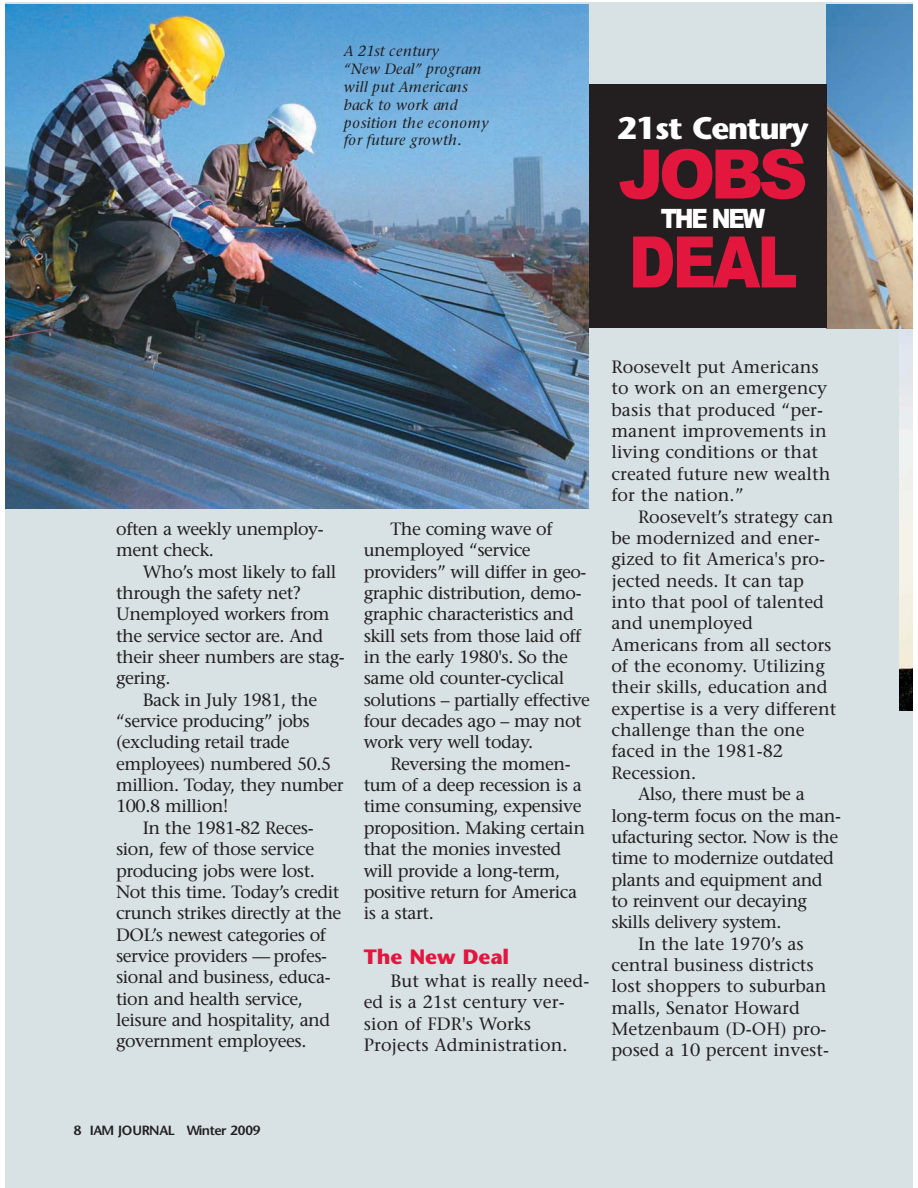
<style>
.page{position:relative;width:918px;height:1188px;background:#fff}
.page>*{position:absolute;margin:0;border:0;box-sizing:border-box;transform-origin:0 0}
.t1{font:900 71.25px "Arial";color:#e3173e;scale:.85 1}
.t2{font:900 68.25px "Arial";color:#e3173e}
.t3{font:700 31.2px "Stone Sans";letter-spacing:-.05em;color:#fff}
.t4{font:900 26.7px "Arial";letter-spacing:-.1em;color:#fff;scale:.85 1}
.t5{font:700 20.7px "Stone Sans";color:#e3173e}
.t6{font:17.85px/21.3px "Stone Serif";letter-spacing:-.025em;color:#231f20}
.t7{font:17.85px "Stone Serif";color:#231f20}
.t8{font:17.85px/21.3px "Stone Serif";letter-spacing:.005em;color:#231f20}
.t9{font:italic 14.85px/17.9px "Stone Serif";letter-spacing:.03em;color:#231f20}
.t10{font:600 13.35px "Stone Sans";letter-spacing:-.035em;color:#231f20}
</style>
<div class="page">
<div style="left:5px;top:2px;width:908px;height:1186px;background:#d8e2e5"></div>
<img style="left:5px;top:5px;width:584px;height:503px">
<img style="left:899px;top:351px;width:14px;height:360px">
<img style="left:826px;top:5px;width:87px;height:324px">
<div style="left:589px;top:85px;width:237px;height:243px;background:#231f20"></div>
<p class="t9" style="left:344px;top:44px;width:146px">A 21st century<br>“New Deal” program will put Americans back to work and position the economy for future growth.</p>
<h3 class="t3" style="left:617px;top:116px;width:193px">21st Century</h3>
<h2 class="t2" style="left:618px;top:135px;width:191px">JOBS</h2>
<h3 class="t4" style="left:661px;top:203px;width:124px">THE NEW</h3>
<h1 class="t1" style="left:628px;top:221px;width:200px">DEAL</h1>
<p class="t6" style="left:116px;top:520px;width:209px">often a weekly unemploy&shy;ment check.</p>
<p class="t6" style="left:143px;top:563px;width:195px">Who’s most likely to fall</p>
<p class="t6" style="left:116px;top:584px;width:187px">through the safety net?</p>
<p class="t6" style="left:116px;top:605px;width:215px">Unemployed workers from</p>
<p class="t6" style="left:116px;top:627px;width:209px">the service sector are. And</p>
<p class="t6" style="left:116px;top:648px;width:230px">their sheer numbers are stag-</p>
<p class="t6" style="left:116px;top:669px;width:56px">gering.</p>
<p class="t6" style="left:143px;top:691px;width:176px">Back in July 1981, the</p>
<p class="t6" style="left:116px;top:712px;width:195px">“service producing” jobs</p>
<p class="t6" style="left:116px;top:733px;width:175px">(excluding retail trade</p>
<p class="t6" style="left:116px;top:755px;width:217px">employees) numbered 50.5</p>
<p class="t6" style="left:116px;top:776px;width:229px">million. Today, they number</p>
<p class="t6" style="left:116px;top:798px;width:114px">100.8 million!</p>
<p class="t6" style="left:143px;top:819px;width:172px">In the 1981-82 Reces-</p>
<p class="t6" style="left:116px;top:840px;width:200px">sion, few of those service</p>
<p class="t6" style="left:116px;top:862px;width:200px">producing jobs were lost.</p>
<p class="t6" style="left:116px;top:883px;width:225px">Not this time. Today’s credit</p>
<p class="t6" style="left:116px;top:904px;width:227px">crunch strikes directly at the</p>
<p class="t6" style="left:116px;top:926px;width:212px">DOL’s newest categories of</p>
<p class="t6" style="left:116px;top:947px;width:213px">service providers — profes-</p>
<p class="t6" style="left:116px;top:968px;width:216px">sional and business, educa-</p>
<p class="t6" style="left:116px;top:990px;width:188px">tion and health service,</p>
<p class="t6" style="left:116px;top:1011px;width:216px">leisure and hospitality, and</p>
<p class="t6" style="left:116px;top:1032px;width:192px">government employees.</p>
<p class="t6" style="left:364px;top:520px;width:228px;text-indent:27px">The coming wave of unemployed “service providers” will differ in geo&shy;graphic distribution, demo&shy;graphic characteristics and skill sets from those laid off in the early 1980's. So the same old counter-cyclical solutions – partially effective four decades ago – may not work very well today.</p>
<p class="t6" style="left:364px;top:755px;width:223px;text-indent:27px">Reversing the momen&shy;tum of a deep recession is a time consuming, expensive proposition. Making certain that the monies invested will provide a long-term, positive return for America is a start.</p>
<p class="t5" style="left:364px;top:949px;width:147px">The New Deal</p>
<p class="t8" style="left:364px;top:972px;width:227px;text-indent:27px">But what is really need&shy;ed is a 21st century ver&shy;sion of FDR's Works<br>Projects Administration.</p>
<p class="t8" style="left:611px;top:358px;width:221px">Roosevelt put Americans to work on an emergency basis that produced “per&shy;manent improvements in living conditions or that created future new wealth for the nation.”</p>
<p class="t7" style="left:638px;top:509px;width:197px">Roosevelt’s strategy can</p>
<p class="t7" style="left:611px;top:531px;width:210px">be modernized and ener-</p>
<p class="t7" style="left:611px;top:552px;width:215px">gized to fit America's pro-</p>
<p class="t7" style="left:611px;top:573px;width:194px">jected needs. It can tap</p>
<p class="t7" style="left:611px;top:595px;width:214px">into that pool of talented</p>
<p class="t7" style="left:611px;top:616px;width:143px">and unemployed</p>
<p class="t7" style="left:611px;top:638px;width:222px">Americans from all sectors</p>
<p class="t7" style="left:611px;top:659px;width:215px">of the economy. Utilizing</p>
<p class="t7" style="left:611px;top:680px;width:218px">their skills, education and</p>
<p class="t7" style="left:611px;top:702px;width:226px">expertise is a very different</p>
<p class="t7" style="left:611px;top:723px;width:195px">challenge than the one</p>
<p class="t7" style="left:611px;top:744px;width:173px">faced in the 1981-82</p>
<p class="t7" style="left:611px;top:766px;width:86px">Recession.</p>
<p class="t6" style="left:638px;top:785px;width:168px">Also, there must be a</p>
<p class="t6" style="left:611px;top:807px;width:231px">long-term focus on the man-</p>
<p class="t6" style="left:611px;top:828px;width:228px">ufacturing sector. Now is the</p>
<p class="t6" style="left:611px;top:849px;width:224px">time to modernize outdated</p>
<p class="t6" style="left:611px;top:871px;width:213px">plants and equipment and</p>
<p class="t6" style="left:611px;top:892px;width:197px">to reinvent our decaying</p>
<p class="t6" style="left:611px;top:913px;width:172px">skills delivery system.</p>
<p class="t7" style="left:638px;top:937px;width:167px">In the late 1970’s as</p>
<p class="t7" style="left:611px;top:958px;width:204px">central business districts</p>
<p class="t7" style="left:611px;top:979px;width:217px">lost shoppers to suburban</p>
<p class="t7" style="left:611px;top:1001px;width:190px">malls, Senator Howard</p>
<p class="t7" style="left:611px;top:1022px;width:217px">Metzenbaum (D-OH) pro-</p>
<p class="t7" style="left:611px;top:1043px;width:219px">posed a 10 percent invest-</p>
<p class="t10" style="left:74px;top:1125px;width:188px">8 IAM JOURNAL Winter 2009</p>
</div>
